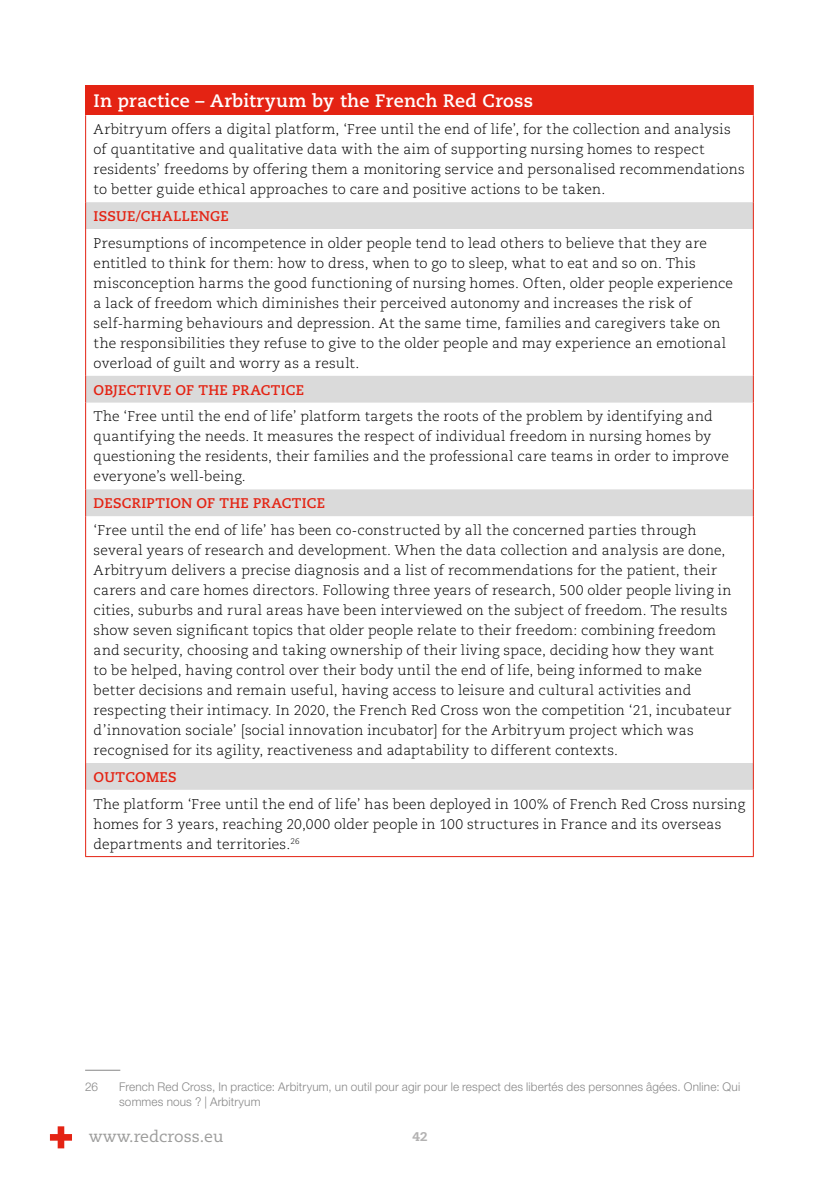
<style>
.page{position:relative;width:840px;height:1191px;background:#fff}
.page>*{position:absolute;margin:0;border:0;box-sizing:border-box;transform-origin:0 0}
.Body_text{font:700 18px "Caecilia LT Pro 75";letter-spacing:.015em;color:#fff}
.t1{font:16px "Caecilia LT Pro 55 Roman";color:#9d9d9c}
.Body_text-2{font:300 14px/20px "Caecilia LT Pro 45";letter-spacing:.015em;color:#000}
.Body_text-3{font:700 14px "Caecilia LT Pro 75";letter-spacing:.02em;color:#e42313}
.t2{font:800 12.6px "Caecilia LT Pro 85";color:#b3b2b2}
.Footnote{font:300 12px/15px "Helvetica Neue LT Std";letter-spacing:.015em;color:#878787}
</style>
<div class="page">
<svg style="left:50px;top:1126px;width:22px;height:22px"></svg>
<div style="left:86px;top:86px;width:667px;height:29px;background:#e42313"></div>
<svg style="left:86px;top:202px;width:666px;height:588px"></svg>
<hr style="left:85px;top:85px;width:668px;height:1px;background:#e42313">
<svg style="left:85px;top:86px;width:1px;height:29px"></svg>
<hr style="left:85px;top:115px;width:1px;height:87px;background:#e42313">
<hr style="left:752px;top:115px;width:1px;height:87px;background:#e42313">
<hr style="left:85px;top:229px;width:1px;height:147px;background:#e42313">
<hr style="left:752px;top:229px;width:1px;height:147px;background:#e42313">
<hr style="left:85px;top:402px;width:1px;height:87px;background:#e42313">
<hr style="left:752px;top:402px;width:1px;height:87px;background:#e42313">
<hr style="left:85px;top:516px;width:1px;height:247px;background:#e42313">
<hr style="left:752px;top:516px;width:1px;height:247px;background:#e42313">
<hr style="left:85px;top:790px;width:1px;height:66px;background:#e42313">
<hr style="left:752px;top:790px;width:1px;height:66px;background:#e42313">
<hr style="left:85px;top:856px;width:668px;height:1px;background:#e42313">
<svg style="left:85px;top:202px;width:1px;height:27px"></svg>
<svg style="left:752px;top:202px;width:1px;height:27px"></svg>
<svg style="left:85px;top:376px;width:1px;height:26px"></svg>
<svg style="left:752px;top:376px;width:1px;height:26px"></svg>
<svg style="left:85px;top:489px;width:1px;height:27px"></svg>
<svg style="left:752px;top:489px;width:1px;height:27px"></svg>
<svg style="left:85px;top:763px;width:1px;height:27px"></svg>
<svg style="left:752px;top:763px;width:1px;height:27px"></svg>
<hr style="left:85px;top:1070px;width:35px;height:1px;background:#878787">
<p class="Body_text" style="left:94px;top:89px;width:441px">In practice – Arbitryum by the French Red Cross</p>
<p class="Body_text-2" style="left:94px;top:119px;width:652px">Arbitryum offers a digital platform, ‘Free until the end of life’, for the collection and analysis of quantitative and qualitative data with the aim of supporting nursing homes to respect residents’ freedoms by offering them a monitoring service and personalised recommendations to better guide ethical approaches to care and positive actions to be taken.</p>
<p class="Body_text-3" style="left:94px;top:206px;width:137px">ISSUE/CHALLENGE</p>
<p class="Body_text-2" style="left:94px;top:233px;width:640px">Presumptions of incompetence in older people tend to lead others to believe that they are entitled to think for them: how to dress, when to go to sleep, what to eat and so on. This misconception harms the good functioning of nursing homes. Often, older people experience a lack of freedom which diminishes their perceived autonomy and increases the risk of self-harming behaviours and depression. At the same time, families and caregivers take on the responsibilities they refuse to give to the older people and may experience an emotional overload of guilt and worry as a result.</p>
<p class="Body_text-3" style="left:94px;top:380px;width:212px">OBJECTIVE OF THE PRACTICE</p>
<p class="Body_text-2" style="left:94px;top:406px;width:636px">The ‘Free until the end of life’ platform targets the roots of the problem by identifying and quantifying the needs. It measures the respect of individual freedom in nursing homes by questioning the residents, their families and the professional care teams in order to improve everyone’s well-being.</p>
<p class="Body_text-3" style="left:94px;top:494px;width:233px">DESCRIPTION OF THE PRACTICE</p>
<p class="Body_text-2" style="left:94px;top:520px;width:639px">‘Free until the end of life’ has been co-constructed by all the concerned parties through several years of research and development. When the data collection and analysis are done, Arbitryum delivers a precise diagnosis and a list of recommendations for the patient, their carers and care homes directors. Following three years of research, 500 older people living in cities, suburbs and rural areas have been interviewed on the subject of freedom. The results show seven significant topics that older people relate to their freedom: combining freedom and security, choosing and taking ownership of their living space, deciding how they want<br>to be helped, having control over their body until the end of life, being informed to make better decisions and remain useful, having access to leisure and cultural activities and respecting their intimacy. In 2020, the French Red Cross won the competition ‘21, incubateur d’innovation sociale’ [social innovation incubator] for the Arbitryum project which was recognised for its agility, reactiveness and adaptability to different contexts.</p>
<p class="Body_text-3" style="left:94px;top:767px;width:85px">OUTCOMES</p>
<p class="Body_text-2" style="left:94px;top:793px;width:652px">The platform ‘Free until the end of life’ has been deployed in 100% of French Red Cross nursing homes for 3 years, reaching 20,000 older people in 100 structures in France and its overseas departments and territories.<sup>26</sup></p>
<p class="Footnote" style="left:85px;top:1078px;width:15px">26</p>
<p class="Footnote" style="left:119px;top:1078px;width:622px">French Red Cross, In practice: Arbitryum, un outil pour agir pour le respect des libertés des personnes âgées. Online: Qui sommes nous ? | Arbitryum</p>
<p class="t1" style="left:89px;top:1125px;width:136px">www.redcross.eu</p>
<p class="t2" style="left:412px;top:1128px;width:17px">42</p>
</div>
